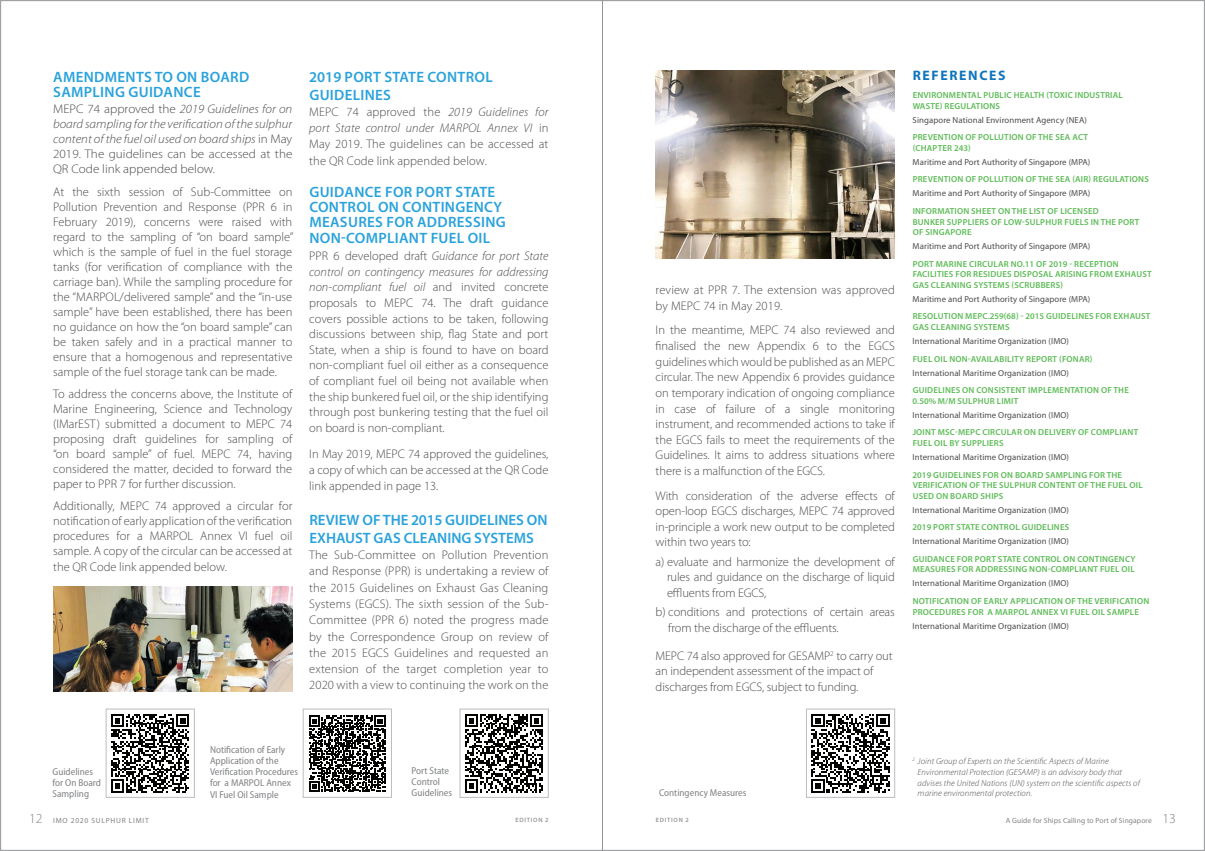
<style>
.page{position:relative;width:1205px;height:851px;background:#fff}
.page>*{position:absolute;margin:0;border:0;box-sizing:border-box;transform-origin:0 0}
.bhead{font:600 15px/15px "Myriad Pro";letter-spacing:.02em;color:#2aa2db}
.bhead-2{font:600 15px/17.5px "Myriad Pro";color:#2aa2db}
.reference_head{font:700 13.75px "Myriad Pro";letter-spacing:.12em;color:#1074bc}
.bt{font:300 12.5px/15.6px "Myriad Pro";color:#4b4c4d;text-align:justify}
.bt-2{font:italic 300 12.5px/15px "Myriad Pro";color:#4b4c4d;text-align:justify;scale:1.05 1}
.bhead-3{font:300 12.5px/15.8px "Myriad Pro";letter-spacing:-.01em;color:#4b4c4d}
.qr_code_text{font:semi-condensed 10px/11.2px "Myriad Pro";color:#808285}
.reference_head-2{font:600 8.75px/10.5px "Myriad Pro";letter-spacing:.02em;color:#5dbc57}
.reference_bt{font:8.75px "Myriad Pro";letter-spacing:.01em;color:#4b4c4d}
.note{font:italic 300 8.75px/10.6px "Myriad Pro";letter-spacing:.01em;color:#4b4c4d}
.t1{font:7.5px "Myriad Pro";letter-spacing:.015em;color:#808285}
.t2{font:7.5px "Myriad Pro";letter-spacing:.1em;color:#808285}
.t3{font:600 6.25px "Myriad Pro";letter-spacing:.12em;color:#939598}
.s1{font-style:normal}
.s2{font-style:italic}
.s3{font-weight:300;font-size:13.75px}
</style>
<div class="page">
<img style="left:656px;top:71px;width:239px;height:188px">
<img style="left:53px;top:586px;width:239px;height:105px">
<svg style="left:811px;top:714px;width:78px;height:78px"></svg>
<div style="left:806px;top:708px;width:89px;height:89px;border:1px solid #bcbdc0"></div>
<svg style="left:465px;top:714px;width:78px;height:78px"></svg>
<div style="left:460px;top:708px;width:88px;height:89px;border:1px solid #bcbdc0"></div>
<svg style="left:309px;top:715px;width:76px;height:76px"></svg>
<div style="left:303px;top:708px;width:89px;height:89px;border:1px solid #bcbdc0"></div>
<svg style="left:111px;top:714px;width:78px;height:78px"></svg>
<div style="left:106px;top:708px;width:89px;height:89px;border:1px solid #bcbdc0"></div>
<hr style="left:602px;top:0;width:1px;height:850px;background:#939598">
<p class="bhead" style="left:53px;top:70px;width:197px">AMENDMENTS TO ON BOARD<br>SAMPLING GUIDANCE</p>
<p class="bt-2" style="left:53px;top:102px;width:229px"><span class="s1">MEPC 74 approved the</span> 2019 Guidelines for on board sampling for the verification of the sulphur content of the fuel oil used on board ships <span class="s1">in May 2019. The guidelines can be accessed at the QR Code link appended below.</span></p>
<p class="bt" style="left:53px;top:184px;width:242px;line-height:15px">At the sixth session of Sub-Committee on Pollution Prevention and Response (PPR 6 in February 2019), concerns were raised with regard to the sampling of “on board sample” which is the sample of fuel in the fuel storage tanks (for verification of compliance with the carriage ban). While the sampling procedure for the “MARPOL/delivered sample” and the “in-use sample” have been established, there has been no guidance on how the “on board sample” can be taken safely and in a practical manner to ensure that a homogenous and representative sample of the fuel storage tank can be made.</p>
<p class="bt" style="left:53px;top:386px;width:241px;line-height:15px">To address the concerns above, the Institute of Marine Engineering, Science and Technology (IMarEST) submitted a document to MEPC 74 proposing draft guidelines for sampling of “on board sample” of fuel. MEPC 74, having considered the matter, decided to forward the paper to PPR 7 for further discussion.</p>
<p class="bt" style="left:53px;top:498px;width:241px;line-height:15.1px">Additionally, MEPC 74 approved a circular for notification of early application of the verification procedures for a MARPOL Annex VI fuel oil sample. A copy of the circular can be accessed at the QR Code link appended below.</p>
<p class="bhead" style="left:309px;top:69px;width:185px;line-height:17.5px">2019 PORT STATE CONTROL<br>GUIDELINES</p>
<p class="bt" style="left:309px;top:104px;width:241px;line-height:16.2px">MEPC 74 approved the <span class="s2">2019 Guidelines for port State control under MARPOL Annex VI</span> in May 2019. The guidelines can be accessed at the QR Code link appended below.</p>
<p class="bhead" style="left:309px;top:185px;width:198px">GUIDANCE FOR PORT STATE<br>CONTROL ON CONTINGENCY<br>MEASURES FOR ADDRESSING<br>NON-COMPLIANT FUEL OIL</p>
<p class="bt" style="left:309px;top:248px;width:241px">PPR 6 developed draft <span class="s2">Guidance for port State control on contingency measures for addressing non-compliant fuel oil</span> and invited concrete proposals to MEPC 74. The draft guidance covers possible actions to be taken, following discussions between ship, flag State and port State, when a ship is found to have on board non-compliant fuel oil either as a consequence of compliant fuel oil being not available when the ship bunkered fuel oil, or the ship identifying through post bunkering testing that the fuel oil on board is non-compliant.</p>
<p class="bt" style="left:309px;top:446px;width:241px;line-height:16px">In May 2019, MEPC 74 approved the guidelines, a copy of which can be accessed at the QR Code link appended in page 13.</p>
<p class="bhead-2" style="left:309px;top:512px;width:240px">REVIEW OF THE 2015 GUIDELINES ON<br>EXHAUST GAS CLEANING SYSTEMS</p>
<p class="bt" style="left:309px;top:547px;width:241px;line-height:16.2px">The Sub-Committee on Pollution Prevention and Response (PPR) is undertaking a review of the 2015 Guidelines on Exhaust Gas Cleaning Systems (EGCS). The sixth session of the Sub-Committee (PPR 6) noted the progress made by the Correspondence Group on review of the 2015 EGCS Guidelines and requested an extension of the target completion year to 2020 with a view to continuing the work on the</p>
<p class="bt" style="left:656px;top:282px;width:241px">review at PPR 7. The extension was approved by MEPC 74 in May 2019.</p>
<p class="bt" style="left:656px;top:322px;width:241px">In the meantime, MEPC 74 also reviewed and finalised the new Appendix 6 to the EGCS guidelines which would be published as an MEPC circular. The new Appendix 6 provides guidance on temporary indication of ongoing compliance in case of failure of a single monitoring instrument, and recommended actions to take if the EGCS fails to meet the requirements of the Guidelines. It aims to address situations where there is a malfunction of the EGCS.</p>
<p class="bt" style="left:656px;top:487px;width:241px">With consideration of the adverse effects of open-loop EGCS discharges, MEPC 74 approved in-principle a work new output to be completed within two years to:</p>
<p class="bt" style="left:667px;top:553px;width:229px;text-indent:-11px">a) evaluate and harmonize the development of rules and guidance on the discharge of liquid effluents from EGCS,</p>
<p class="bt" style="left:668px;top:604px;width:228px;text-indent:-13px">b) conditions and protections of certain areas from the discharge of the effluents.</p>
<p class="bhead-3" style="left:656px;top:647px;width:238px">MEPC 74 also approved for GESAMP<sup>2</sup> to carry out an independent assessment of the impact of discharges from EGCS, subject to funding.</p>
<p class="reference_head" style="left:913px;top:67px;width:94px">REFERENCES</p>
<p class="reference_head-2" style="left:912px;top:90px;width:212px">ENVIRONMENTAL PUBLIC HEALTH (TOXIC INDUSTRIAL<br>WASTE) REGULATIONS</p>
<p class="reference_bt" style="left:912px;top:115px;width:176px">Singapore National Environment Agency (NEA)</p>
<p class="reference_head-2" style="left:912px;top:132px;width:177px">PREVENTION OF POLLUTION OF THE SEA ACT (CHAPTER 243)</p>
<p class="reference_bt" style="left:912px;top:157px;width:179px">Maritime and Port Authority of Singapore (MPA)</p>
<p class="reference_head-2" style="left:912px;top:174px;width:238px">PREVENTION OF POLLUTION OF THE SEA (AIR) REGULATIONS</p>
<p class="reference_bt" style="left:912px;top:189px;width:179px">Maritime and Port Authority of Singapore (MPA)</p>
<p class="reference_head-2" style="left:912px;top:206px;width:228px">INFORMATION SHEET ON THE LIST OF LICENSED<br>BUNKER SUPPLIERS OF LOW-SULPHUR FUELS IN THE PORT<br>OF SINGAPORE</p>
<p class="reference_bt" style="left:912px;top:241px;width:179px">Maritime and Port Authority of Singapore (MPA)</p>
<p class="reference_head-2" style="left:912px;top:258px;width:241px">PORT MARINE CIRCULAR NO.11 OF 2019 - RECEPTION<br>FACILITIES FOR RESIDUES DISPOSAL ARISING FROM EXHAUST<br>GAS CLEANING SYSTEMS (SCRUBBERS)</p>
<p class="reference_bt" style="left:912px;top:294px;width:179px">Maritime and Port Authority of Singapore (MPA)</p>
<p class="reference_head-2" style="left:912px;top:311px;width:239px">RESOLUTION MEPC.259(68) - 2015 GUIDELINES FOR EXHAUST<br>GAS CLEANING SYSTEMS</p>
<p class="reference_bt" style="left:912px;top:336px;width:158px">International Maritime Organization (IMO)</p>
<p class="reference_head-2" style="left:912px;top:353px;width:181px">FUEL OIL NON-AVAILABILITY REPORT (FONAR)</p>
<p class="reference_bt" style="left:912px;top:368px;width:158px">International Maritime Organization (IMO)</p>
<p class="reference_head-2" style="left:912px;top:385px;width:218px">GUIDELINES ON CONSISTENT IMPLEMENTATION OF THE<br>0.50% M/M SULPHUR LIMIT</p>
<p class="reference_bt" style="left:912px;top:410px;width:158px">International Maritime Organization (IMO)</p>
<p class="reference_head-2" style="left:912px;top:427px;width:227px">JOINT MSC-MEPC CIRCULAR ON DELIVERY OF COMPLIANT<br>FUEL OIL BY SUPPLIERS</p>
<p class="reference_bt" style="left:912px;top:452px;width:158px">International Maritime Organization (IMO)</p>
<p class="reference_head-2" style="left:912px;top:469px;width:232px">2019 GUIDELINES FOR ON BOARD SAMPLING FOR THE<br>VERIFICATION OF THE SULPHUR CONTENT OF THE FUEL OIL<br>USED ON BOARD SHIPS</p>
<p class="reference_bt" style="left:912px;top:505px;width:158px">International Maritime Organization (IMO)</p>
<p class="reference_head-2" style="left:912px;top:522px;width:158px">2019 PORT STATE CONTROL GUIDELINES</p>
<p class="reference_bt" style="left:912px;top:536px;width:158px">International Maritime Organization (IMO)</p>
<p class="reference_head-2" style="left:912px;top:553px;width:224px">GUIDANCE FOR PORT STATE CONTROL ON CONTINGENCY<br>MEASURES FOR ADDRESSING NON-COMPLIANT FUEL OIL</p>
<p class="reference_bt" style="left:912px;top:578px;width:158px">International Maritime Organization (IMO)</p>
<p class="reference_head-2" style="left:912px;top:596px;width:238px">NOTIFICATION OF EARLY APPLICATION OF THE VERIFICATION<br>PROCEDURES FOR A MARPOL ANNEX VI FUEL OIL SAMPLE</p>
<p class="reference_bt" style="left:912px;top:620px;width:158px">International Maritime Organization (IMO)</p>
<p class="qr_code_text" style="left:210px;top:743px;width:89px">Notification of Early<br>Application of the<br>Verification Procedures for a MARPOL Annex<br>VI Fuel Oil Sample</p>
<p class="qr_code_text" style="left:412px;top:764px;width:42px">Port State<br>Control<br>Guidelines</p>
<p class="note" style="left:917px;top:756px;width:224px;text-indent:-5px"><sup>2</sup> Joint Group of Experts on the Scientific Aspects of Marine<br>Environmental Protection (GESAMP) is an advisory body that advises the United Nations (UN) system on the scientific aspects of</p>
<p class="qr_code_text" style="left:53px;top:765px;width:50px">Guidelines for On Board<br>Sampling</p>
<p class="t2" style="left:29px;top:816px;width:121px"><span class="s3">12</span> IMO 2020 SULPHUR LIMIT</p>
<p class="t3" style="left:515px;top:816px;width:35px">EDITION 2</p>
<p class="t3" style="left:656px;top:816px;width:35px">EDITION 2</p>
<p class="t1" style="left:1006px;top:816px;width:171px">A Guide for Ships Calling to Port of Singapore <span class="s3">13</span></p>
<p class="qr_code_text" style="left:659px;top:787px;width:89px">Contingency Measures</p>
<p class="note" style="left:917px;top:788px;width:116px">marine environmental protection.</p>
</div>
